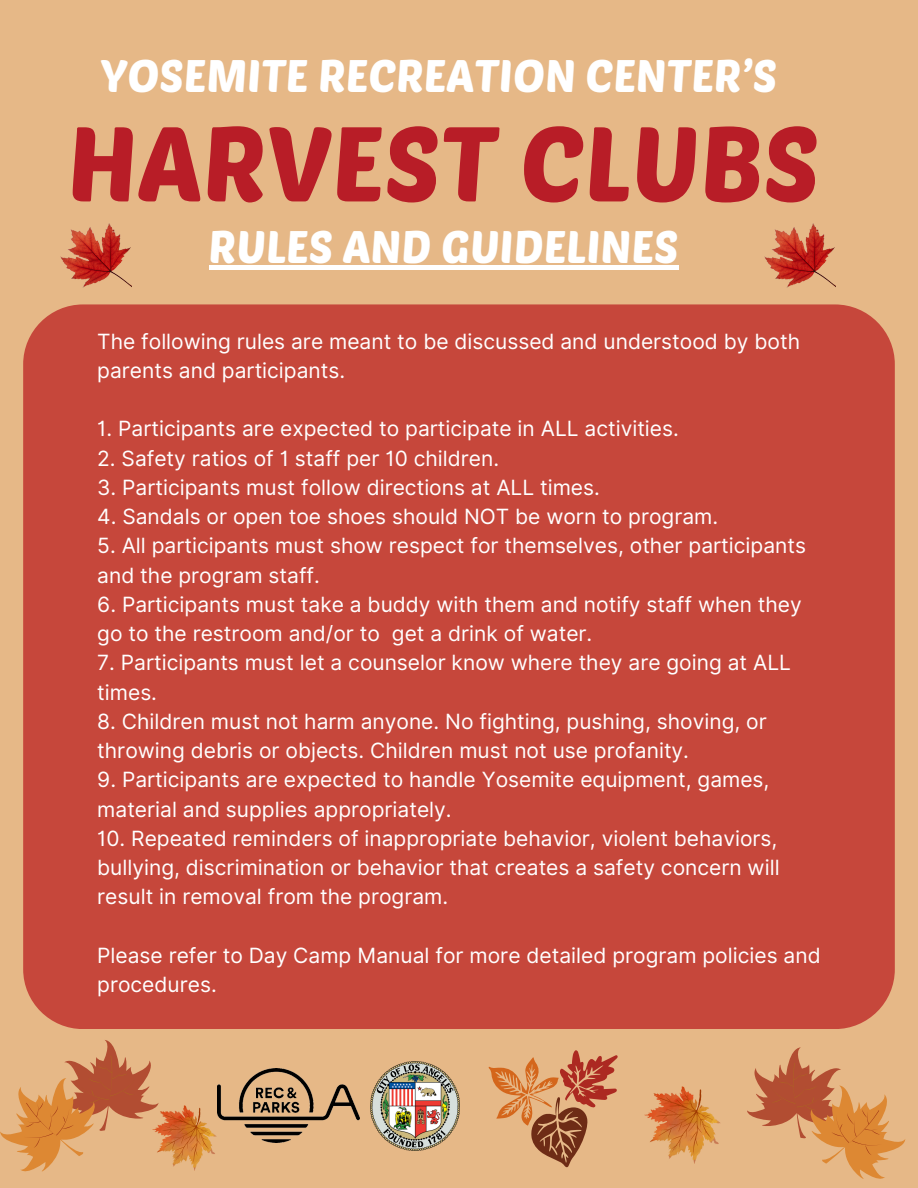
<style>
.page{position:relative;width:918px;height:1188px;background:#e6b887}
.page>*{position:absolute;margin:0;border:0;box-sizing:border-box;transform-origin:0 0}
.t1{font:104.4px "Poetsen One";color:#b81d27}
.t2{font:45px "Poetsen One";color:#fff}
.t3{font:21px/29.2px "Inter";color:#fff}
</style>
<div class="page">
<div style="left:23px;top:304px;width:872px;height:725px;background:#c6473b;border-radius:60px"></div>
<hr style="left:209px;top:266px;width:469px;height:4px;background:#fff">
<img style="left:217px;top:1068px;width:142px;height:75px">
<img style="left:370px;top:1061px;width:89px;height:89px">
<svg style="left:0;top:1040px;width:159px;height:132px"></svg>
<svg style="left:747px;top:1047px;width:158px;height:132px"></svg>
<img style="left:61px;top:223px;width:71px;height:65px">
<img style="left:644px;top:1086px;width:76px;height:78px">
<svg style="left:488px;top:1050px;width:130px;height:117px"></svg>
<img style="left:153px;top:1106px;width:64px;height:65px">
<img style="left:765px;top:223px;width:71px;height:65px">
<p class="t2" style="left:100px;top:47px;width:678px">YOSEMITE RECREATION CENTER’S</p>
<p class="t1" style="left:67px;top:97px;width:754px">HARVEST CLUBS</p>
<p class="t2" style="left:209px;top:218px;width:471px">RULES AND GUIDELINES</p>
<h1 class="t3" style="left:97px;top:326px;width:704px">The following rules are meant to be discussed and understood by both parents and participants.</h1>
<p class="t3" style="left:97px;top:414px;width:583px">1. Participants are expected to participate in ALL activities.</p>
<p class="t3" style="left:97px;top:443px;width:403px">2. Safety ratios of 1 staff per 10 children.</p>
<p class="t3" style="left:97px;top:473px;width:504px">3. Participants must follow directions at ALL times.</p>
<p class="t3" style="left:97px;top:502px;width:623px">4. Sandals or open toe shoes should NOT be worn to program.</p>
<p class="t3" style="left:97px;top:531px;width:710px">5. All participants must show respect for themselves, other participants and the program staff.</p>
<p class="t3" style="left:97px;top:590px;width:706px">6. Participants must take a buddy with them and notify staff when they go to the restroom and/or to get a drink of water.</p>
<p class="t3" style="left:97px;top:648px;width:695px">7. Participants must let a counselor know where they are going at ALL times.</p>
<p class="t3" style="left:97px;top:707px;width:671px">8. Children must not harm anyone. No fighting, pushing, shoving, or throwing debris or objects. Children must not use profanity.</p>
<p class="t3" style="left:97px;top:765px;width:674px">9. Participants are expected to handle Yosemite equipment, games, material and supplies appropriately.</p>
<p class="t3" style="left:97px;top:824px;width:684px;text-align:justify">10. Repeated reminders of inappropriate behavior, violent behaviors, bullying, discrimination or behavior that creates a safety concern will result in removal from the program.</p>
<p class="t3" style="left:97px;top:941px;width:725px">Please refer to Day Camp Manual for more detailed program policies and procedures.</p>
</div>
